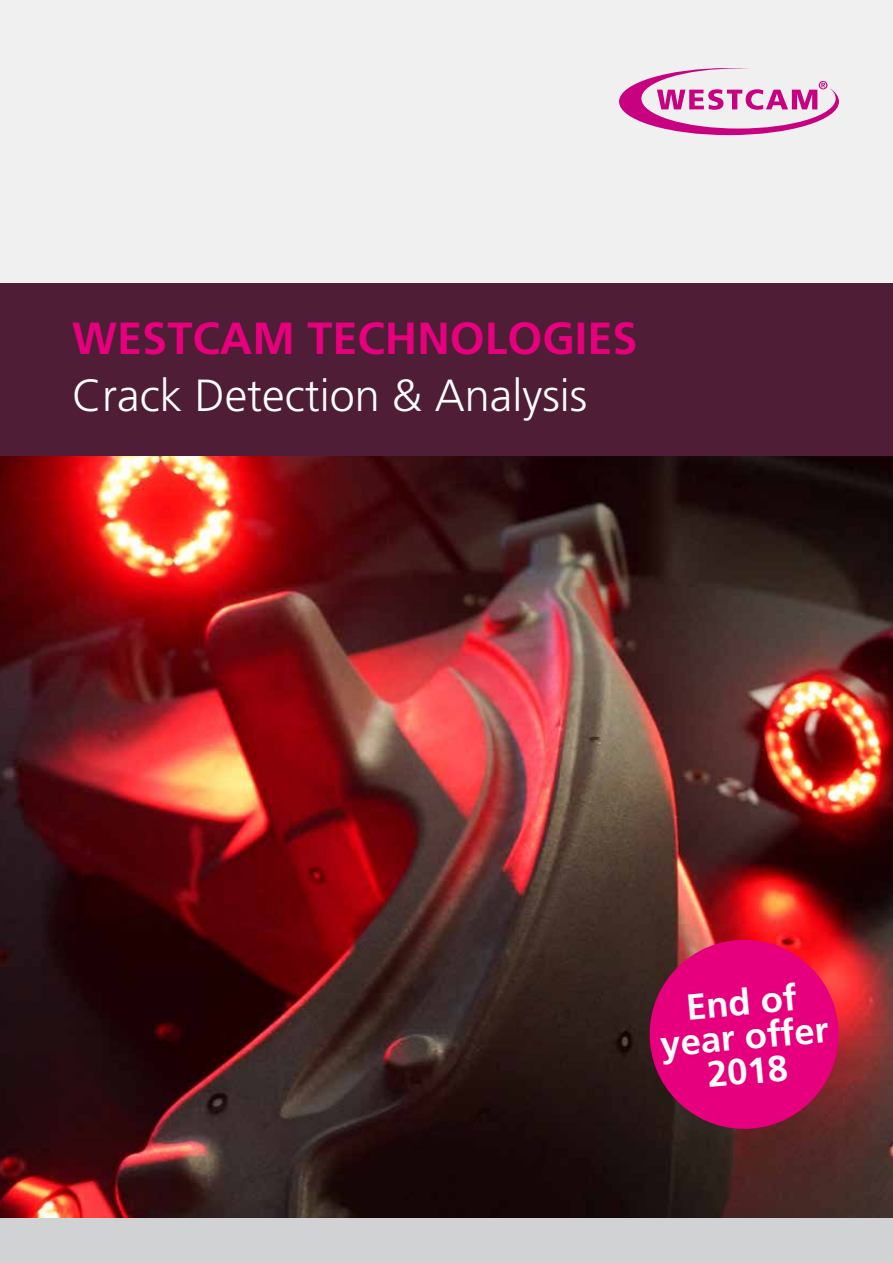
<style>
.page{position:relative;width:893px;height:1263px;background:#fff}
.page>*{position:absolute;margin:0;border:0;box-sizing:border-box;transform-origin:0 0}
.t1{font:300 45px "Frutiger LT Std";color:#fff}
.t2{font:700 45px "Frutiger LT Std";color:#e6007d}
.t3{font:700 36.3px/34.5px "Frutiger LT Std";color:#fff;text-align:center}
</style>
<div class="page">
<img style="left:0;top:456px;width:893px;height:762px">
<div style="left:0;top:0;width:893px;height:306px;background:#f0f0f0"></div>
<svg style="left:619px;top:68px;width:220px;height:67px"></svg>
<div style="left:0;top:284px;width:893px;height:172px;background:#4f1d36"></div>
<svg style="left:645px;top:936px;width:198px;height:197px;background:#c50a64"></svg>
<div style="left:0;top:1218px;width:893px;height:45px;background:#d0d2d4"></div>
<p class="t2" style="left:72px;top:312px;width:567px">WESTCAM TECHNOLOGIES</p>
<p class="t1" style="left:72px;top:370px;width:517px">Crack Detection &amp; Analysis</p>
<p class="t3" style="left:656px;top:993px;width:170px;rotate:-5deg">End of year offer<br>2018</p>
</div>
